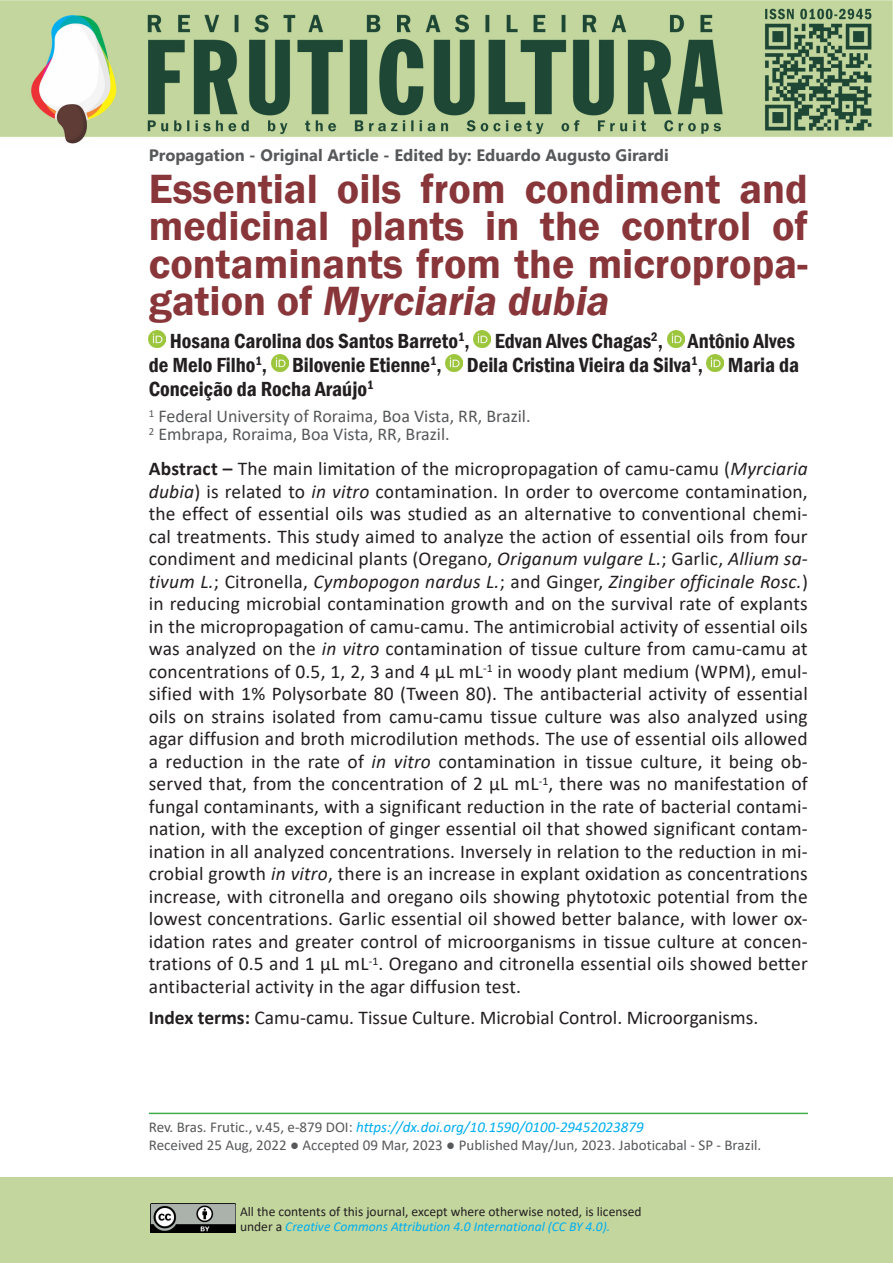
<style>
.page{position:relative;width:893px;height:1263px;background:#fff}
.page>*{position:absolute;margin:0;border:0;box-sizing:border-box;transform-origin:0 0}
.Título_Artigo{font:600 42px/37.5px "Franklin Gothic";color:#883639;text-align:justify}
.Autores{font:600 condensed 21px/24px "Franklin Gothic";color:#231f20}
.Abstract{font:19.5px/22.5px "Calibri";color:#231f20;text-align:justify}
.Instituição{font:18px "Calibri";color:#57585a}
.Tema{font:700 16.5px "Segoe UI";color:#57585a}
.Instituição-2{font:15px "Calibri";color:#57585a}
.Instituição-3{font:italic 15px "Calibri";color:#00aeef}
.Corpo_de_texto{font:13.5px/15px "Calibri";color:#231f20}
.s1{font-style:italic}
.s2{font-weight:700}
.s3{font-style:normal;color:#57585a}
.s4{font-style:italic;color:#00aeef}
</style>
<div class="page">
<img style="left:0;top:0;width:893px;height:144px">
<div style="left:0;top:1178px;width:893px;height:85px;background:#c3d69e"></div>
<img style="left:150px;top:1203px;width:85px;height:30px">
<img style="left:149px;top:331px;width:17px;height:17px">
<img style="left:474px;top:331px;width:17px;height:17px">
<img style="left:667px;top:331px;width:17px;height:17px">
<img style="left:271px;top:355px;width:17px;height:17px">
<img style="left:446px;top:355px;width:17px;height:17px">
<img style="left:707px;top:355px;width:17px;height:17px">
<hr style="left:149px;top:1113px;width:659px;height:1px;background:#40ae49">
<p class="Tema" style="left:149px;top:143px;width:522px">Propagation - Original Article - Edited by: Eduardo Augusto Girardi</p>
<p class="Título_Artigo" style="left:149px;top:170px;width:661px">Essential oils from condiment and medicinal plants in the control of contaminants from the micropropa&shy;gation of <span class="s1">Myrciaria dubia</span></p>
<p class="Autores" style="left:149px;top:328px;width:652px;text-indent:21px">Hosana Carolina dos Santos Barreto<sup>1</sup>, Edvan Alves Chagas<sup>2</sup>, Antônio Alves de Melo Filho<sup>1</sup>, Bilovenie Etienne<sup>1</sup>, Deila Cristina Vieira da Silva<sup>1</sup>, Maria da<br>Conceição da Rocha Araújo<sup>1</sup></p>
<p class="Instituição" style="left:149px;top:404px;width:383px"><sup>1</sup> Federal University of Roraima, Boa Vista, RR, Brazil.</p>
<p class="Instituição" style="left:149px;top:422px;width:302px"><sup>2</sup> Embrapa, Roraima, Boa Vista, RR, Brazil.</p>
<p class="Abstract" style="left:149px;top:457px;width:661px"><span class="s2">Abstract –</span> The main limitation of the micropropagation of camu-camu (<span class="s1">Myrciaria dubia</span>) is related to <span class="s1">in vitro</span> contamination. In order to overcome contamination, the effect of essential oils was studied as an alternative to conventional chemi&shy;cal treatments. This study aimed to analyze the action of essential oils from four condiment and medicinal plants (Oregano, <span class="s1">Origanum vulgare L.</span>; Garlic, <span class="s1">Allium sa&shy;tivum L.</span>; Citronella, <span class="s1">Cymbopogon nardus L.</span>; and Ginger, <span class="s1">Zingiber officinale Rosc.</span>) in reducing microbial contamination growth and on the survival rate of explants in the micropropagation of camu-camu. The antimicrobial activity of essential oils was analyzed on the <span class="s1">in vitro</span> contamination of tissue culture from camu-camu at concentrations of 0.5, 1, 2, 3 and 4 μL mL<sup>-1</sup> in woody plant medium (WPM), emul&shy;sified with 1% Polysorbate 80 (Tween 80). The antibacterial activity of essential oils on strains isolated from camu-camu tissue culture was also analyzed using agar diffusion and broth microdilution methods. The use of essential oils allowed a reduction in the rate of <span class="s1">in vitro</span> contamination in tissue culture, it being ob&shy;served that, from the concentration of 2 μL mL<sup>-1</sup>, there was no manifestation of fungal contaminants, with a significant reduction in the rate of bacterial contami&shy;nation, with the exception of ginger essential oil that showed significant contam&shy;ination in all analyzed concentrations. Inversely in relation to the reduction in mi&shy;crobial growth <span class="s1">in vitro</span>, there is an increase in explant oxidation as concentrations increase, with citronella and oregano oils showing phytotoxic potential from the lowest concentrations. Garlic essential oil showed better balance, with lower ox&shy;idation rates and greater control of microorganisms in tissue culture at concen&shy;trations of 0.5 and 1 μL mL<sup>-1</sup>. Oregano and citronella essential oils showed better antibacterial activity in the agar diffusion test.</p>
<p class="Abstract" style="left:149px;top:1006px;width:611px"><span class="s2">Index terms:</span> Camu-camu. Tissue Culture. Microbial Control. Microorganisms.</p>
<p class="Instituição-3" style="left:149px;top:1117px;width:496px"><span class="s3">Rev. Bras. Frutic., v.45, e-879 DOI:</span> https://dx.doi.org/10.1590/0100-29452023879</p>
<p class="Instituição-2" style="left:149px;top:1135px;width:614px">Received 25 Aug, 2022 ● Accepted 09 Mar, 2023 ● Published May/Jun, 2023. Jaboticabal - SP - Brazil.</p>
<p class="Corpo_de_texto" style="left:240px;top:1203px;width:403px">All the contents of this journal, except where otherwise noted, is licensed under a <span class="s4">Creative Commons Attribution 4.0 International (CC BY 4.0).</span></p>
</div>
